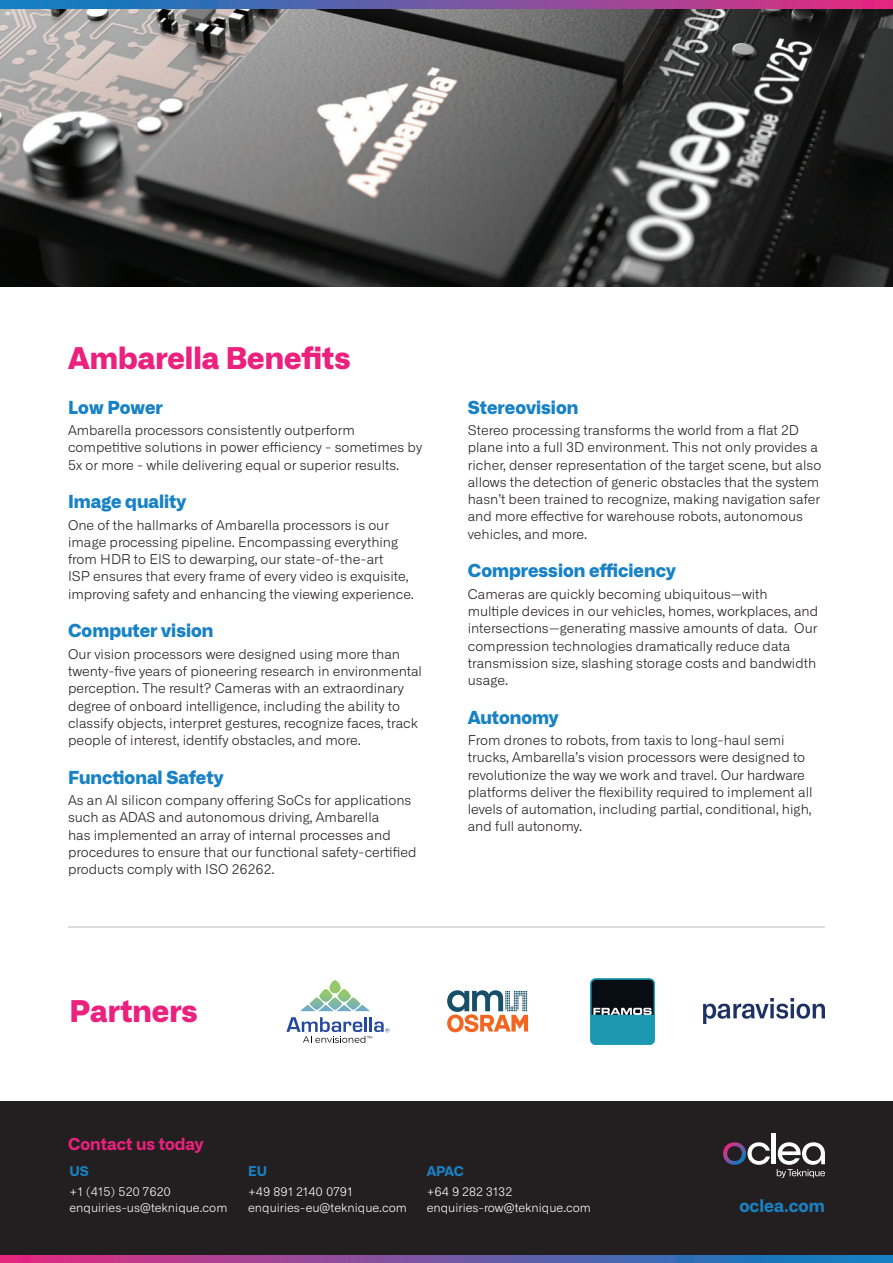
<style>
.page{position:relative;width:893px;height:1263px;background:#fff}
.page>*{position:absolute;margin:0;border:0;box-sizing:border-box;transform-origin:0 0}
.t1{font:800 30px "Alliance No.1";color:#eb217d}
.t2{font:800 18px "Alliance No.1";color:#1982c5}
.t3{font:700 17.25px "Alliance No.1";color:#1982c5}
.t4{font:700 16.5px "Alliance No.1";color:#eb217d}
.t5{font:300 13.5px/17.2px "Alliance No.1";color:#231f20}
.t6{font:700 13.5px "Alliance No.1";letter-spacing:-.02em;color:#1982c5}
.t7{font:300 12px "Alliance No.1";color:#fff}
.t8{font:5.55px "Montserrat";color:#040503}
</style>
<div class="page">
<img style="left:0;top:9px;width:893px;height:277px">
<svg style="left:0;top:1254px;width:893px;height:9px;background:#6b4f94"></svg>
<hr style="left:68px;top:927px;width:757px;height:1px;background:#bcbdc0">
<div style="left:0;top:1101px;width:893px;height:153px;background:#231f20"></div>
<hr style="left:364px;top:1017px;width:3px;height:15px;background:#26499c">
<hr style="left:369px;top:1017px;width:3px;height:15px;background:#26499c">
<svg style="left:374px;top:1021px;width:16px;height:11px"></svg>
<svg style="left:286px;top:1017px;width:79px;height:25px"></svg>
<svg style="left:300px;top:980px;width:70px;height:31px"></svg>
<img style="left:703px;top:999px;width:122px;height:25px">
<svg style="left:447px;top:990px;width:81px;height:42px"></svg>
<img style="left:590px;top:978px;width:65px;height:66px">
<svg style="left:0;top:0;width:893px;height:9px;background:#7356a3"></svg>
<svg style="left:723px;top:1142px;width:47px;height:23px"></svg>
<hr style="left:771px;top:1133px;width:4px;height:31px;background:#fff">
<svg style="left:777px;top:1142px;width:48px;height:36px"></svg>
<p class="t1" style="left:68px;top:338px;width:284px">Ambarella Benefits</p>
<p class="t2" style="left:68px;top:395px;width:96px">Low Power</p>
<p class="t5" style="left:68px;top:422px;width:356px">Ambarella processors consistently outperform competitive solutions in power efficiency - sometimes by<br>5x or more - while delivering equal or superior results.</p>
<p class="t2" style="left:68px;top:490px;width:120px">Image quality</p>
<p class="t5" style="left:68px;top:516px;width:348px">One of the hallmarks of Ambarella processors is our image processing pipeline. Encompassing everything from HDR to EIS to dewarping, our state-of-the-art<br>ISP ensures that every frame of every video is exquisite, improving safety and enhancing the viewing experience.</p>
<p class="t2" style="left:68px;top:619px;width:147px">Computer vision</p>
<p class="t5" style="left:68px;top:645px;width:356px">Our vision processors were designed using more than twenty-five years of pioneering research in environmental perception. The result? Cameras with an extraordinary degree of onboard intelligence, including the ability to classify objects, interpret gestures, recognize faces, track people of interest, identify obstacles, and more.</p>
<p class="t2" style="left:68px;top:765px;width:157px">Functional Safety</p>
<p class="t5" style="left:68px;top:791px;width:350px">As an AI silicon company offering SoCs for applications such as ADAS and autonomous driving, Ambarella<br>has implemented an array of internal processes and procedures to ensure that our functional safety-certified products comply with ISO 26262.</p>
<p class="t2" style="left:468px;top:395px;width:112px">Stereovision</p>
<p class="t5" style="left:468px;top:422px;width:355px">Stereo processing transforms the world from a flat 2D plane into a full 3D environment. This not only provides a richer, denser representation of the target scene, but also allows the detection of generic obstacles that the system hasn’t been trained to recognize, making navigation safer and more effective for warehouse robots, autonomous vehicles, and more.</p>
<p class="t2" style="left:468px;top:559px;width:210px">Compression efficiency</p>
<p class="t5" style="left:468px;top:585px;width:352px">Cameras are quickly becoming ubiquitous—with multiple devices in our vehicles, homes, workplaces, and intersections—generating massive amounts of data. Our compression technologies dramatically reduce data transmission size, slashing storage costs and bandwidth usage.</p>
<p class="t2" style="left:468px;top:705px;width:92px">Autonomy</p>
<p class="t5" style="left:468px;top:731px;width:346px">From drones to robots, from taxis to long-haul semi trucks, Ambarella’s vision processors were designed to revolutionize the way we work and travel. Our hardware platforms deliver the flexibility required to implement all levels of automation, including partial, conditional, high, and full autonomy.</p>
<p class="t1" style="left:70px;top:991px;width:130px">Partners</p>
<p class="t8" style="left:367px;top:1034px;width:7px">™</p>
<p class="t4" style="left:68px;top:1133px;width:137px">Contact us today</p>
<p class="t6" style="left:70px;top:1162px;width:21px">US</p>
<p class="t6" style="left:248px;top:1162px;width:20px">EU</p>
<p class="t6" style="left:427px;top:1162px;width:39px">APAC</p>
<p class="t7" style="left:70px;top:1184px;width:103px">+1 (415) 520 7620</p>
<p class="t7" style="left:70px;top:1201px;width:159px">enquiries-us@teknique.com</p>
<p class="t7" style="left:248px;top:1184px;width:106px">+49 891 2140 0791</p>
<p class="t7" style="left:248px;top:1201px;width:160px">enquiries-eu@teknique.com</p>
<p class="t7" style="left:427px;top:1184px;width:87px">+64 9 282 3132</p>
<p class="t7" style="left:427px;top:1201px;width:166px">enquiries-row@teknique.com</p>
<p class="t3" style="left:739px;top:1195px;width:87px">oclea.com</p>
</div>
